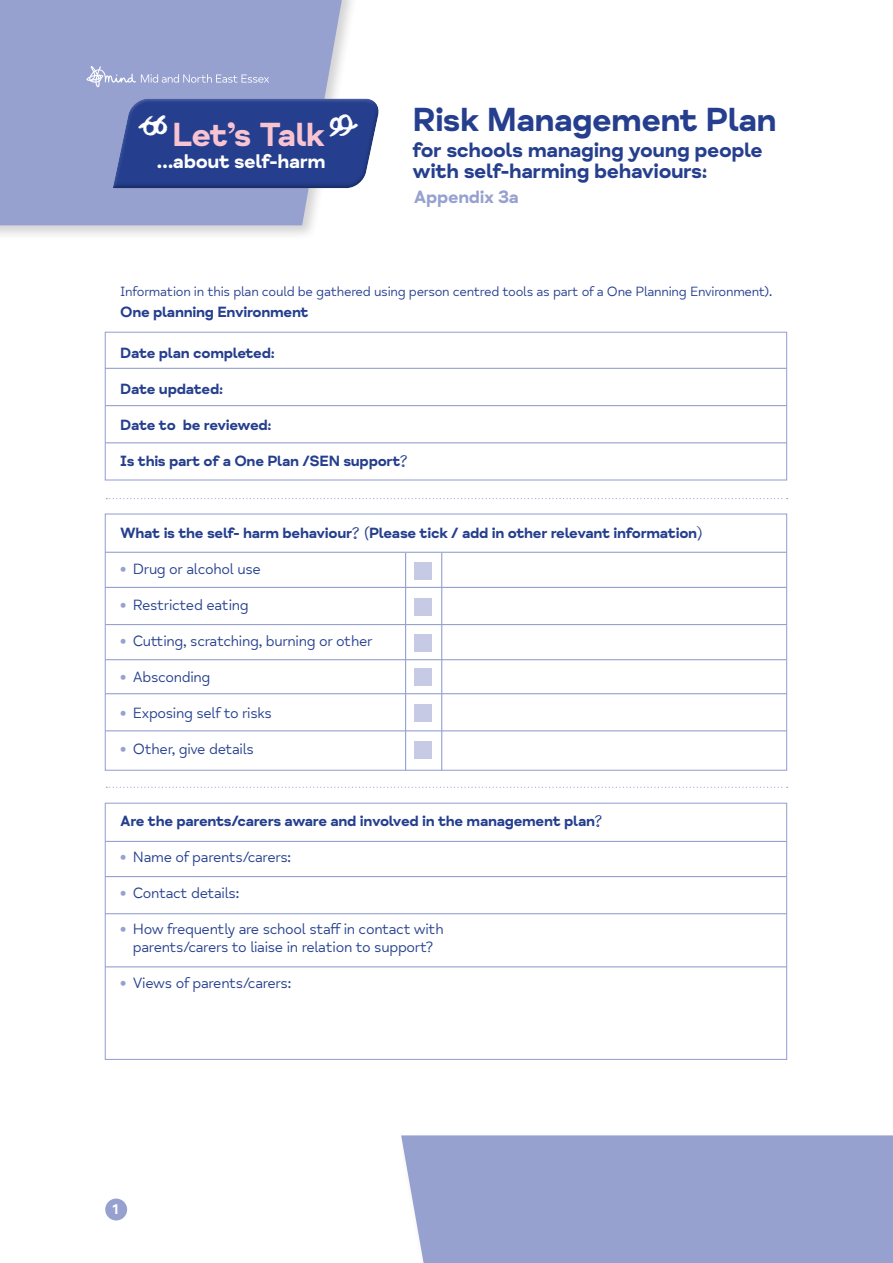
<style>
.page{position:relative;width:893px;height:1263px;background:#fff}
.page>*{position:absolute;margin:0;border:0;box-sizing:border-box;transform-origin:0 0}
.t1{font:48px "Mind Meridian Display";color:#fff}
.t2{font:33.75px "Mind Meridian Display";letter-spacing:-.02em;color:#253f8e}
.t3{font:33.75px "Mind Meridian Display";letter-spacing:-.04em;color:#f8c4d1}
.t4{font:21px/21px "Mind Meridian Display";letter-spacing:-.02em;color:#253f8e}
.t5{font:19.95px "Mind Meridian Display";letter-spacing:-.02em;color:#fff}
.t6{font:700 18px "Mind Meridian";letter-spacing:-.015em;color:#96a1d0}
.t7{font:15px/18px "Mind Meridian";letter-spacing:-.02em;color:#253f8e;text-align:center}
.t8{font:15px "Mind Meridian Display";letter-spacing:-.02em;color:#253f8e}
.t9{font:700 14.25px "Mind Meridian";color:#fff}
.t10{font:13.5px "Mind Meridian";letter-spacing:-.02em;color:#253f8e}
.s1{font-family:"Mind Meridian Display";color:#96a1d0}
</style>
<div class="page">
<div style="left:0;top:0;width:359px;height:241px;background:#231f20;opacity:.2"></div>
<div style="left:0;top:0;width:342px;height:225px;background:#96a1d0"></div>
<svg style="left:110px;top:96px;width:269px;height:93px;background:#364e96"></svg>
<svg style="left:86px;top:66px;width:183px;height:21px;background:#a3acd5"></svg>
<div style="left:105px;top:1198px;width:22px;height:22px;background:#96a1d0;border-radius:50%"></div>
<div style="left:401px;top:1135px;width:492px;height:128px;background:#96a1d0"></div>
<div style="left:105px;top:332px;width:682px;height:148px;border:1px solid #96a1d0"></div>
<div style="left:105px;top:513px;width:682px;height:258px;border:1px solid #96a1d0"></div>
<div style="left:105px;top:803px;width:682px;height:257px;border:1px solid #96a1d0"></div>
<hr style="left:405px;top:553px;width:1px;height:218px;background:#96a1d0">
<hr style="left:441px;top:553px;width:1px;height:218px;background:#96a1d0">
<hr style="left:105px;top:368px;width:681px;height:1px;background:#96a1d0">
<hr style="left:105px;top:405px;width:682px;height:1px;background:#96a1d0">
<hr style="left:105px;top:442px;width:682px;height:1px;background:#96a1d0">
<hr style="left:105px;top:587px;width:682px;height:1px;background:#96a1d0">
<hr style="left:105px;top:876px;width:682px;height:1px;background:#96a1d0">
<hr style="left:105px;top:624px;width:682px;height:1px;background:#96a1d0">
<hr style="left:105px;top:913px;width:682px;height:1px;background:#96a1d0">
<hr style="left:105px;top:659px;width:682px;height:1px;background:#96a1d0">
<hr style="left:105px;top:693px;width:682px;height:1px;background:#96a1d0">
<hr style="left:105px;top:966px;width:682px;height:1px;background:#96a1d0">
<hr style="left:105px;top:730px;width:682px;height:1px;background:#96a1d0">
<hr style="left:105px;top:552px;width:682px;height:1px;background:#96a1d0">
<hr style="left:105px;top:841px;width:682px;height:1px;background:#96a1d0">
<svg style="left:106px;top:498px;width:682px;height:1px"></svg>
<svg style="left:106px;top:787px;width:682px;height:1px"></svg>
<div style="left:415px;top:562px;width:17px;height:17px;background:#c6cae5"></div>
<div style="left:415px;top:598px;width:17px;height:17px;background:#c6cae5"></div>
<div style="left:415px;top:634px;width:17px;height:17px;background:#c6cae5"></div>
<div style="left:415px;top:668px;width:17px;height:17px;background:#c6cae5"></div>
<div style="left:415px;top:704px;width:17px;height:17px;background:#c6cae5"></div>
<div style="left:415px;top:742px;width:17px;height:17px;background:#c6cae5"></div>
<h1 class="t1" style="left:139px;top:108px;width:32px">“</h1>
<h1 class="t1" style="left:327px;top:107px;width:32px">”</h1>
<h3 class="t5" style="left:157px;top:149px;width:170px">…about self-harm</h3>
<h2 class="t3" style="left:172px;top:115px;width:155px">Let’s Talk</h2>
<h2 class="t2" style="left:412px;top:100px;width:366px">Risk Management Plan</h2>
<h3 class="t4" style="left:412px;top:141px;width:352px">for schools managing young people with self-harming behaviours:</h3>
<p class="t6" style="left:414px;top:186px;width:106px">Appendix 3a</p>
<p class="t10" style="left:120px;top:283px;width:654px">Information in this plan could be gathered using person centred tools as part of a One Planning Environment).</p>
<p class="t8" style="left:120px;top:303px;width:190px">One planning Environment</p>
<p class="t8" style="left:120px;top:344px;width:156px">Date plan completed:</p>
<p class="t8" style="left:120px;top:380px;width:105px">Date updated:</p>
<p class="t8" style="left:120px;top:416px;width:153px">Date to be reviewed:</p>
<p class="t8" style="left:120px;top:452px;width:289px">Is this part of a One Plan /SEN support?</p>
<p class="t8" style="left:120px;top:524px;width:584px">What is the self- harm behaviour? (Please tick / add in other relevant information)</p>
<p class="t7" style="left:120px;top:560px;width:142px"><span class="s1">•</span> Drug or alcohol use</p>
<p class="t7" style="left:120px;top:596px;width:130px"><span class="s1">•</span> Restricted eating</p>
<p class="t7" style="left:120px;top:632px;width:254px"><span class="s1">•</span> Cutting, scratching, burning or other</p>
<p class="t7" style="left:120px;top:668px;width:92px"><span class="s1">•</span> Absconding</p>
<p class="t7" style="left:120px;top:704px;width:153px"><span class="s1">•</span> Exposing self to risks</p>
<p class="t7" style="left:120px;top:740px;width:135px"><span class="s1">•</span> Other, give details</p>
<p class="t8" style="left:120px;top:812px;width:484px">Are the parents/carers aware and involved in the management plan?</p>
<p class="t7" style="left:120px;top:848px;width:172px"><span class="s1">•</span> Name of parents/carers:</p>
<p class="t7" style="left:120px;top:884px;width:121px"><span class="s1">•</span> Contact details:</p>
<p class="t7" style="left:120px;top:920px;width:325px"><span class="s1">•</span> How frequently are school staff in contact with parents/carers to liaise in relation to support?</p>
<p class="t7" style="left:120px;top:974px;width:173px"><span class="s1">•</span> Views of parents/carers:</p>
<p class="t9" style="left:113px;top:1201px;width:8px">1</p>
</div>
